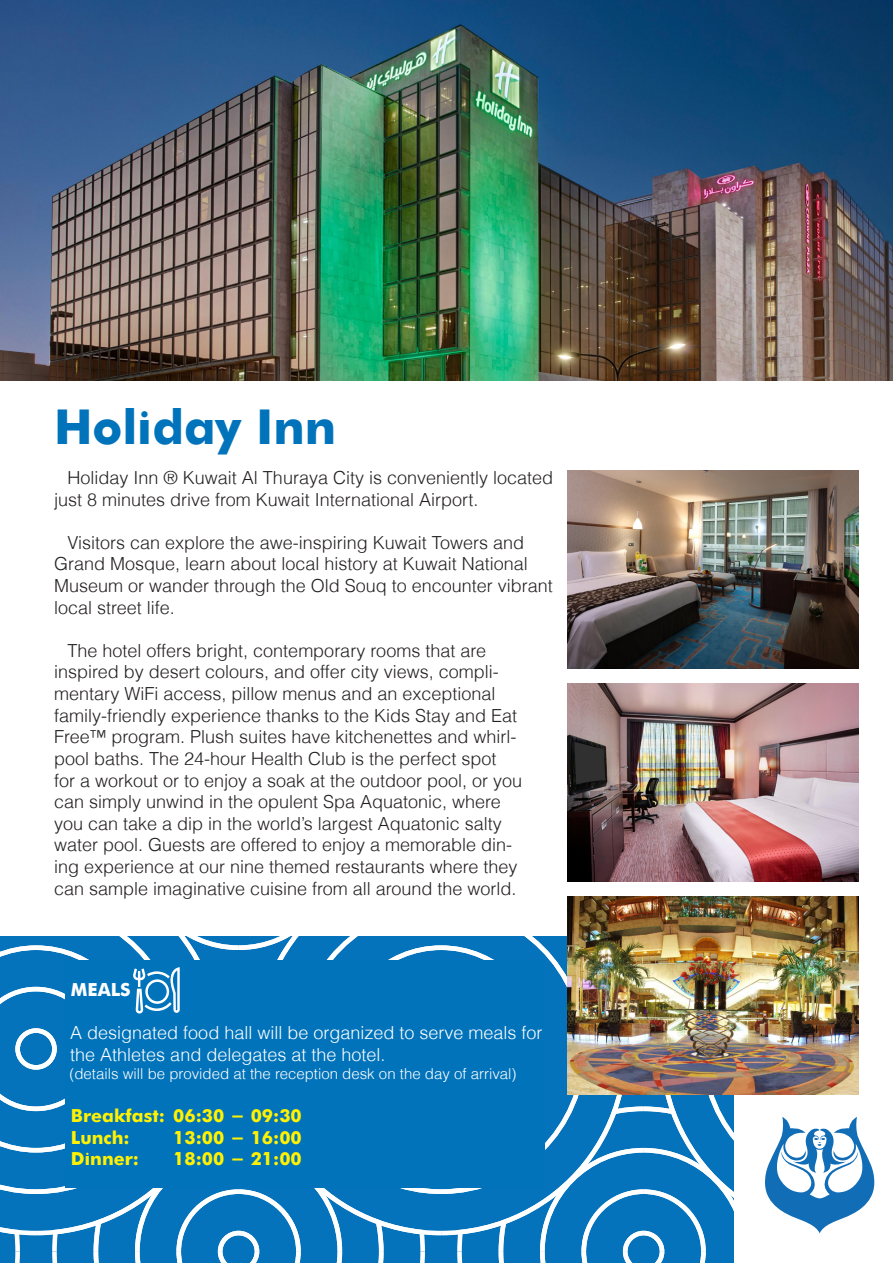
<style>
.page{position:relative;width:893px;height:1263px;background:#fff}
.page>*{position:absolute;margin:0;border:0;box-sizing:border-box;transform-origin:0 0}
.t1{font:700 48px "Futura";color:#0173bb}
.t2{font:300 18px/21.6px "Helvetica";color:#231f20}
.t3{font:300 18px "Helvetica";color:#fff}
.t4{font:700 18px "Futura";color:#fff101}
.t5{font:700 18px "Futura";color:#fff}
.t6{font:300 15px "Helvetica";color:#fff}
</style>
<div class="page">
<img style="left:0;top:0;width:893px;height:380px">
<img style="left:567px;top:470px;width:291px;height:198px">
<img style="left:567px;top:683px;width:291px;height:198px">
<img style="left:567px;top:896px;width:291px;height:198px">
<svg style="left:0;top:937px;width:734px;height:326px;background:#237eb5"></svg>
<svg style="left:765px;top:1117px;width:109px;height:116px"></svg>
<p class="t1" style="left:54px;top:392px;width:284px">Holiday Inn</p>
<p class="t2" style="left:54px;top:467px;width:501px;text-indent:14px">Holiday Inn ® Kuwait Al Thuraya City is conveniently located just 8 minutes drive from Kuwait International Airport.</p>
<p class="t2" style="left:54px;top:531px;width:500px;text-indent:14px">Visitors can explore the awe-inspiring Kuwait Towers and Grand Mosque, learn about local history at Kuwait National Museum or wander through the Old Souq to encounter vibrant local street life.</p>
<p class="t2" style="left:54px;top:639px;width:470px;text-indent:14px">The hotel offers bright, contemporary rooms that are inspired by desert colours, and offer city views, compli&shy;mentary WiFi access, pillow menus and an exceptional family-friendly experience thanks to the Kids Stay and Eat Free™ program. Plush suites have kitchenettes and whirl&shy;pool baths. The 24-hour Health Club is the perfect spot<br>for a workout or to enjoy a soak at the outdoor pool, or you can simply unwind in the opulent Spa Aquatonic, where you can take a dip in the world’s largest Aquatonic salty water pool. Guests are offered to enjoy a memorable din&shy;ing experience at our nine themed restaurants where they can sample imaginative cuisine from all around the world.</p>
<p class="t5" style="left:71px;top:976px;width:61px">MEALS</p>
<p class="t3" style="left:70px;top:1022px;width:474px">A designated food hall will be organized to serve meals for</p>
<p class="t3" style="left:70px;top:1043px;width:317px">the Athletes and delegates at the hotel.</p>
<p class="t6" style="left:69px;top:1064px;width:449px">(details will be provided at the reception desk on the day of arrival)</p>
<p class="t4" style="left:71px;top:1102px;width:232px">Breakfast: 06:30 - 09:30</p>
<p class="t4" style="left:71px;top:1124px;width:60px">Lunch:</p>
<p class="t4" style="left:173px;top:1124px;width:130px">13:00 - 16:00</p>
<p class="t4" style="left:71px;top:1146px;width:70px">Dinner:</p>
<p class="t4" style="left:173px;top:1146px;width:130px">18:00 - 21:00</p>
</div>
